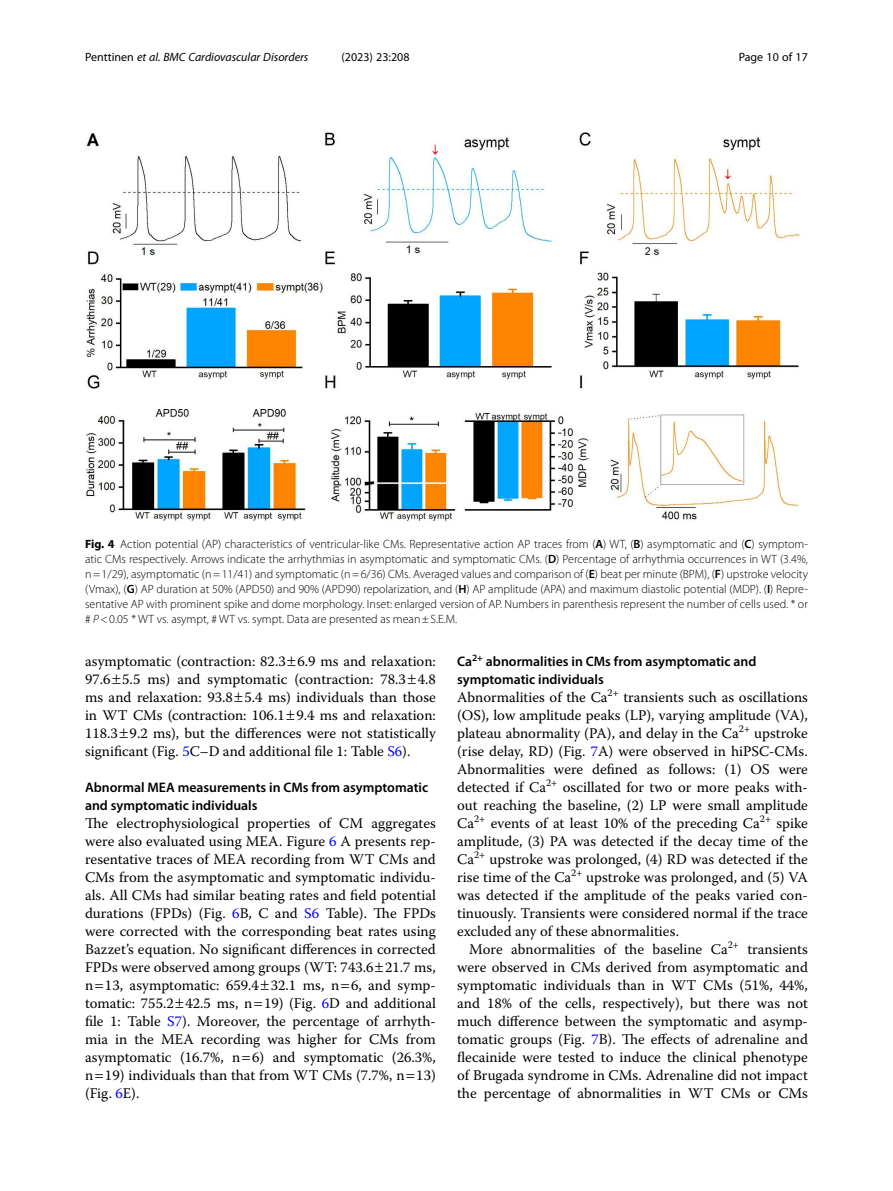
<style>
.page{position:relative;width:893px;height:1191px;background:#fff}
.page>*{position:absolute;margin:0;border:0;box-sizing:border-box;transform-origin:0 0}
.Body_Text{font:14.7px/18px "Warnock Pro";color:#000;text-align:justify}
.Body_Text_Indent{font:14.7px/18px "Warnock Pro";color:#000;text-align:justify}
.Head_2{font:600 13.8px/18px "Myriad Pro";color:#000}
.Figure_Caption{font:300 12px/15px "Myriad Pro";color:#000;text-align:justify}
.t1{font:italic 12px "Myriad Pro";color:#000}
.t2{font:12px "Myriad Pro";color:#000}
.s1{font-style:normal}
.s2{font-weight:700}
.s3{font-weight:600}
.s4{font-style:italic}
.s5{color:#00f}
</style>
<div class="page">
<img style="left:85px;top:132px;width:715px;height:389px">
<p class="t1" style="left:85px;top:50px;width:225px"><span class="s1">Penttinen</span> et al. BMC Cardiovascular Disorders</p>
<p class="t2" style="left:341px;top:50px;width:70px">(2023) 23:208</p>
<p class="t2" style="left:739px;top:50px;width:71px">Page 10 of 17</p>
<p class="Figure_Caption" style="left:85px;top:537px;width:724px"><span class="s2">Fig. 4</span> Action potential (AP) characteristics of ventricular-like CMs. Representative action AP traces from (<span class="s3">A</span>) WT, (<span class="s3">B</span>) asymptomatic and (<span class="s3">C</span>) symptom&shy;atic CMs respectively. Arrows indicate the arrhythmias in asymptomatic and symptomatic CMs. (<span class="s3">D</span>) Percentage of arrhythmia occurrences in WT (3.4%, n=1/29), asymptomatic (n=11/41) and symptomatic (n=6/36) CMs. Averaged values and comparison of (<span class="s3">E</span>) beat per minute (BPM), (<span class="s3">F</span>) upstroke velocity (Vmax), (<span class="s3">G</span>) AP duration at 50% (APD50) and 90% (APD90) repolarization, and (<span class="s3">H</span>) AP amplitude (APA) and maximum diastolic potential (MDP). (<span class="s3">I</span>) Repre&shy;sentative AP with prominent spike and dome morphology. Inset: enlarged version of AP. Numbers in parenthesis represent the number of cells used. * or # <span class="s4">P</span>&lt;0.05 * WT vs. asympt, # WT vs. sympt. Data are presented as mean±S.E.M.</p>
<p class="Body_Text" style="left:85px;top:652px;width:352px">asymptomatic (contraction: 82.3 6.9 ms and relaxation:<br>97.6 5.5 ms) and symptomatic (contraction: 78.3 4.8 ms and relaxation: 93.8 5.4 ms) individuals than those in WT CMs (contraction: 106.1 9.4 ms and relaxation:<br>118.3 9.2 ms), but the differences were not statistically significant (Fig. <span class="s5">5</span>C–D and additional file 1: Table <span class="s5">S6</span>).</p>
<p class="Head_2" style="left:85px;top:778px;width:345px">Abnormal MEA measurements in CMs from asymptomatic and symptomatic individuals</p>
<p class="Body_Text" style="left:85px;top:814px;width:352px">The electrophysiological properties of CM aggregates were also evaluated using MEA. Figure <span class="s5">6</span> A presents rep&shy;resentative traces of MEA recording from WT CMs and CMs from the asymptomatic and symptomatic individu&shy;als. All CMs had similar beating rates and field potential durations (FPDs) (Fig. <span class="s5">6</span>B, C and <span class="s5">S6</span> Table). The FPDs were corrected with the corresponding beat rates using Bazzet’s equation. No significant differences in corrected FPDs were observed among groups (WT: 743.6 21.7 ms, n 13, asymptomatic: 659.4 32.1 ms, n 6, and symp&shy;tomatic: 755.2 42.5 ms, n 19) (Fig. <span class="s5">6</span>D and additional file 1: Table <span class="s5">S7</span>). Moreover, the percentage of arrhyth&shy;mia in the MEA recording was higher for CMs from asymptomatic (16.7%, n 6) and symptomatic (26.3%, n 19) individuals than that from WT CMs (7.7%, n 13) (Fig. <span class="s5">6</span>E).</p>
<p class="Head_2" style="left:457px;top:652px;width:301px">Ca<sup>2+</sup> abnormalities in CMs from asymptomatic and symptomatic individuals</p>
<p class="Body_Text" style="left:457px;top:688px;width:352px">Abnormalities of the Ca<sup>2</sup><sup>+</sup> transients such as oscillations (OS), low amplitude peaks (LP), varying amplitude (VA), plateau abnormality (PA), and delay in the Ca<sup>2</sup><sup>+</sup> upstroke (rise delay, RD) (Fig. <span class="s5">7</span>A) were observed in hiPSC-CMs.<br>Abnormalities were defined as follows: (1) OS were detected if Ca<sup>2</sup><sup>+</sup> oscillated for two or more peaks with&shy;out reaching the baseline, (2) LP were small amplitude Ca<sup>2</sup><sup>+</sup> events of at least 10% of the preceding Ca<sup>2</sup><sup>+</sup> spike amplitude, (3) PA was detected if the decay time of the Ca<sup>2</sup><sup>+</sup> upstroke was prolonged, (4) RD was detected if the rise time of the Ca<sup>2</sup><sup>+</sup> upstroke was prolonged, and (5) VA was detected if the amplitude of the peaks varied con&shy;tinuously. Transients were considered normal if the trace excluded any of these abnormalities.</p>
<p class="Body_Text_Indent" style="left:457px;top:940px;width:352px;text-indent:12px">More abnormalities of the baseline Ca<sup>2</sup><sup>+</sup> transients were observed in CMs derived from asymptomatic and symptomatic individuals than in WT CMs (51%, 44%, and 18% of the cells, respectively), but there was not much difference between the symptomatic and asymp&shy;tomatic groups (Fig. <span class="s5">7</span>B). The effects of adrenaline and flecainide were tested to induce the clinical phenotype of Brugada syndrome in CMs. Adrenaline did not impact the percentage of abnormalities in WT CMs or CMs</p>
</div>
